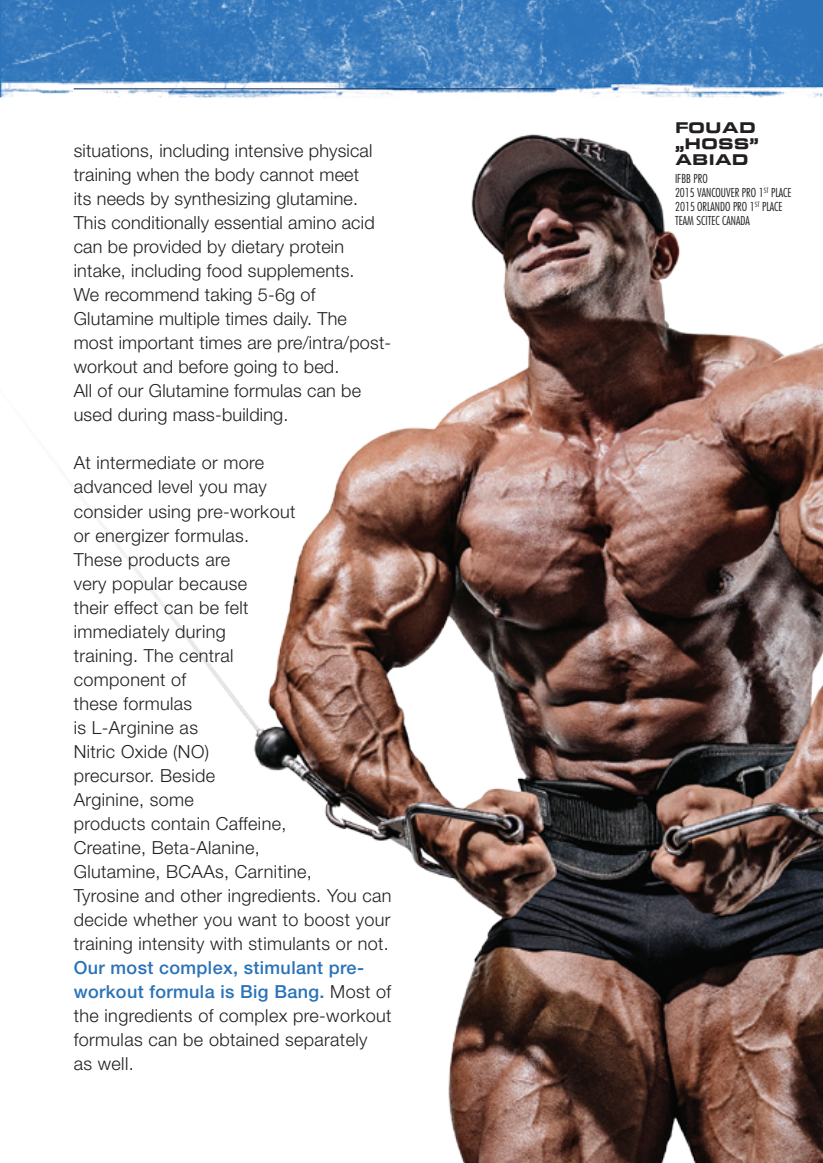
<style>
.page{position:relative;width:823px;height:1163px;background:#fff}
.page>*{position:absolute;margin:0;border:0;box-sizing:border-box;transform-origin:0 0}
.t1{font:300 18px/24px "Helvetica Neue LT Pro";letter-spacing:.02em;color:#231f20}
.t2{font:900 16px/16px "Eurostile H Extended";color:#231f20}
.t3{font:300 condensed 12px/14px "Futura LT Pro";color:#231f20}
.s1{font-weight:500;color:#2972b9}
</style>
<div class="page">
<img style="left:0;top:0;width:822px;height:79px">
<img style="left:0;top:79px;width:822px;height:1083px">
<p class="t1" style="left:74px;top:138px;width:319px">situations, including intensive physical training when the body cannot meet<br>its needs by synthesizing glutamine.<br>This conditionally essential amino acid can be provided by dietary protein intake, including food supplements.<br>We recommend taking 5-6g of Glutamine multiple times daily. The<br>most important times are pre/intra/post&shy;workout and before going to bed.<br>All of our Glutamine formulas can be used during mass-building.</p>
<p class="t1" style="left:74px;top:450px;width:319px">At intermediate or more<br>advanced level you may<br>consider using pre-workout<br>or energizer formulas.<br>These products are<br>very popular because<br>their effect can be felt<br>immediately during<br>training. The central<br>component of<br>these formulas<br>is L-Arginine as<br>Nitric Oxide (NO)<br>precursor. Beside<br>Arginine, some<br>products contain Caffeine,<br>Creatine, Beta-Alanine,<br>Glutamine, BCAAs, Carnitine,<br>Tyrosine and other ingredients. You can decide whether you want to boost your training intensity with stimulants or not.</p>
<p class="t1" style="left:74px;top:954px;width:319px"><span class="s1">Our most complex, stimulant pre&shy;workout formula is Big Bang.</span> Most of the ingredients of complex pre-workout formulas can be obtained separately<br>as well.</p>
<p class="t2" style="left:674px;top:120px;width:86px">FOUAD „HOSS”<br>ABIAD</p>
<p class="t3" style="left:674px;top:172px;width:118px">IFBB PRO<br>2015 VANCOUVER PRO 1<sup>ST</sup> PLACE<br>2015 ORLANDO PRO 1<sup>ST</sup> PLACE<br>TEAM SCITEC CANADA</p>
</div>
